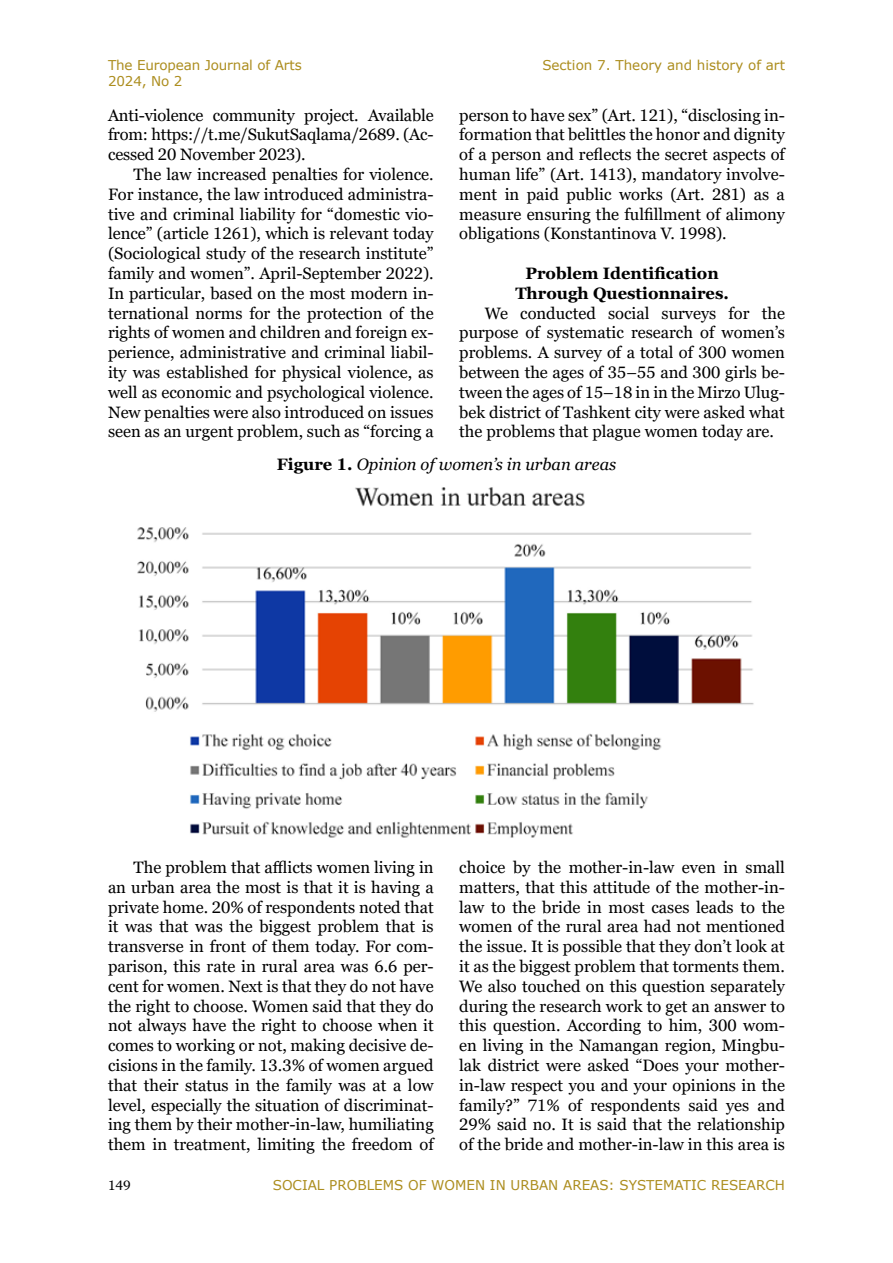
<style>
.page{position:relative;width:893px;height:1263px;background:#fff}
.page>*{position:absolute;margin:0;border:0;box-sizing:border-box;transform-origin:0 0}
.t1{font:16.5px/19.8px "Georgia Pro";color:#000;text-align:justify}
.t2{font:700 16.5px/19.8px "Georgia Pro";color:#000;text-align:center}
.t3{font:italic 16.5px "Georgia Pro";color:#000}
.t4{font:13.5px/16.2px "Verdana";color:#ac8d1e}
.t5{font:13.5px "Georgia Pro";color:#000}
.s1{font-weight:700;font-style:normal}
</style>
<div class="page">
<img style="left:137px;top:487px;width:617px;height:351px">
<p class="t4" style="left:108px;top:57px;width:195px">The European Journal of Arts<br>2024, No 2</p>
<p class="t4" style="left:542px;top:57px;width:244px">Section 7. Theory and history of art</p>
<p class="t1" style="left:108px;top:106px;width:327px">Anti-violence community project. Available from: httрs://t.me/SukutSаqlаmа/2689. (Ac&shy;cessed 20 November 2023).</p>
<p class="t1" style="left:108px;top:165px;width:327px;text-indent:26px">The law increased penalties for violence.<br>For instance, the law introduced administra&shy;tive and criminal liability for “domestic vio&shy;lence” (article 1261), which is relevant today (Sociological study of the research institute” family and women”. April-September 2022).<br>In particular, based on the most modern in&shy;ternational norms for the protection of the rights of women and children and foreign ex&shy;perience, administrative and criminal liabil&shy;ity was established for physical violence, as well as economic and psychological violence.<br>New penalties were also introduced on issues seen as an urgent problem, such as “forcing a</p>
<p class="t1" style="left:459px;top:106px;width:327px">person to have sex” (Art. 121), “disclosing in&shy;formation that belittles the honor and dignity of a person and reflects the secret aspects of human life” (Art. 1413), mandatory involve&shy;ment in paid public works (Art. 281) as a measure ensuring the fulfillment of alimony obligations (Konstantinova V. 1998).</p>
<p class="t2" style="left:515px;top:264px;width:215px">Problem Identification<br>Through Questionnaires.</p>
<p class="t1" style="left:459px;top:304px;width:327px;text-indent:26px">We conducted social surveys for the purpose of systematic research of women’s problems. A survey of a total of 300 women between the ages of 35–55 and 300 girls be&shy;tween the ages of 15–18 in in the Mirzo Ulug&shy;bek district of Tashkent city were asked what the problems that plague women today are.</p>
<p class="t3" style="left:277px;top:455px;width:341px"><span class="s1">Figure 1.</span> Opinion of women’s in urban areas</p>
<p class="t1" style="left:108px;top:858px;width:327px;text-indent:26px">The problem that afflicts women living in an urban area the most is that it is having a private home. 20% of respondents noted that it was that was the biggest problem that is transverse in front of them today. For com&shy;parison, this rate in rural area was 6.6 per&shy;cent for women. Next is that they do not have the right to choose. Women said that they do not always have the right to choose when it comes to working or not, making decisive de&shy;cisions in the family. 13.3% of women argued that their status in the family was at a low level, especially the situation of discriminat&shy;ing them by their mother-in-law, humiliating them in treatment, limiting the freedom of</p>
<p class="t1" style="left:459px;top:858px;width:327px">choice by the mother-in-law even in small matters, that this attitude of the mother-in&shy;law to the bride in most cases leads to the women of the rural area had not mentioned the issue. It is possible that they don’t look at it as the biggest problem that torments them.<br>We also touched on this question separately during the research work to get an answer to this question. According to him, 300 wom&shy;en living in the Namangan region, Mingbu&shy;lak district were asked “Does your mother&shy;in-law respect you and your opinions in the family?” 71% of respondents said yes and 29% said no. It is said that the relationship of the bride and mother-in-law in this area is</p>
<p class="t5" style="left:108px;top:1178px;width:24px">149</p>
<p class="t4" style="left:273px;top:1177px;width:514px">SOCIAL PROBLEMS OF WOMEN IN URBAN AREAS: SYSTEMATIC RESEARCH</p>
</div>
